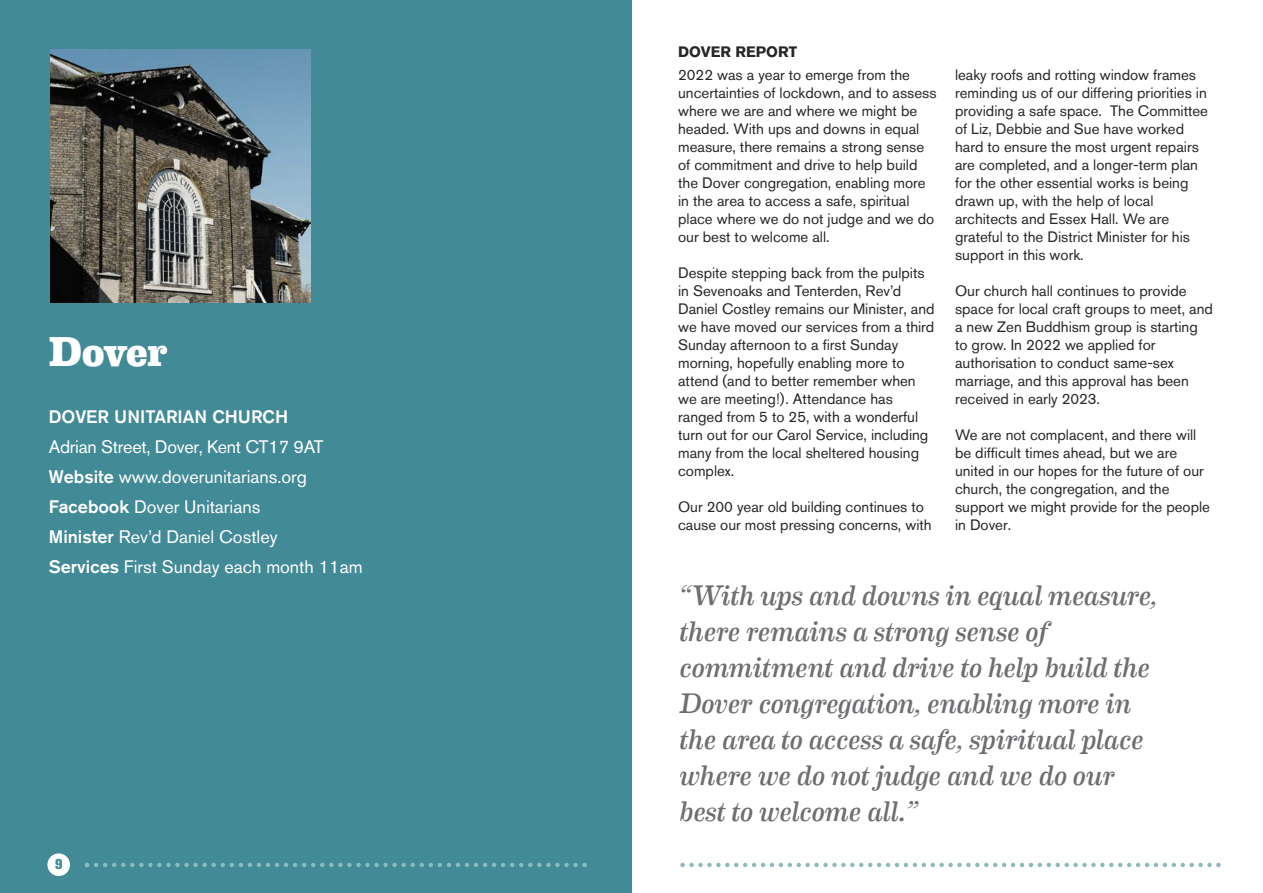
<style>
.page{position:relative;width:1263px;height:893px;background:#fff}
.page>*{position:absolute;margin:0;border:0;box-sizing:border-box;transform-origin:0 0}
.t1{font:800 42px "Eames Century Modern";letter-spacing:-.02em;color:#fff}
.t2{font:italic 28.5px/36px "Eames Century Modern";color:#6d6e71}
.t3{font:18px/30px "Akzidenz Grotesk BQ";color:#fff}
.t4{font:500 18px "Akzidenz Grotesk BQ";color:#fff}
.t5{font:15px/18px "Akzidenz Grotesk BQ";color:#272627}
.t6{font:700 15px "Akzidenz Grotesk BQ";color:#272627}
.t7{font:800 14.25px "Akzidenz Grotesk BQ";color:#428a95}
.s1{font-weight:500}
</style>
<div class="page">
<div style="left:0;top:0;width:631px;height:893px;background:#428a95"></div>
<img style="left:50px;top:49px;width:261px;height:254px">
<div style="left:47px;top:853px;width:23px;height:23px;background:#fff;border-radius:50%"></div>
<svg style="left:680px;top:863px;width:541px;height:4px"></svg>
<svg style="left:85px;top:863px;width:502px;height:4px"></svg>
<h1 class="t1" style="left:49px;top:337px;width:120px">Dover</h1>
<p class="t4" style="left:49px;top:410px;width:241px">DOVER UNITARIAN CHURCH</p>
<p class="t3" style="left:49px;top:433px;width:315px">Adrian Street, Dover, Kent CT17 9AT <span class="s1">Website</span> www.doverunitarians.org <span class="s1">Facebook</span> Dover Unitarians<br><span class="s1">Minister</span> Rev’d Daniel Costley<br><span class="s1">Services</span> First Sunday each month 11am</p>
<p class="t7" style="left:55px;top:859px;width:9px">9</p>
<p class="t6" style="left:678px;top:47px;width:120px">DOVER REPORT</p>
<p class="t5" style="left:678px;top:67px;width:260px">2022 was a year to emerge from the uncertainties of lockdown, and to assess where we are and where we might be headed. With ups and downs in equal measure, there remains a strong sense of commitment and drive to help build the Dover congregation, enabling more in the area to access a safe, spiritual place where we do not judge and we do our best to welcome all.</p>
<p class="t5" style="left:678px;top:265px;width:258px">Despite stepping back from the pulpits in Sevenoaks and Tenterden, Rev’d Daniel Costley remains our Minister, and we have moved our services from a third Sunday afternoon to a first Sunday morning, hopefully enabling more to attend (and to better remember when we are meeting!). Attendance has ranged from 5 to 25, with a wonderful turn out for our Carol Service, including many from the local sheltered housing complex.</p>
<p class="t5" style="left:678px;top:499px;width:255px">Our 200 year old building continues to cause our most pressing concerns, with</p>
<p class="t5" style="left:955px;top:67px;width:254px">leaky roofs and rotting window frames reminding us of our differing priorities in providing a safe space. The Committee of Liz, Debbie and Sue have worked hard to ensure the most urgent repairs are completed, and a longer-term plan for the other essential works is being drawn up, with the help of local architects and Essex Hall. We are grateful to the District Minister for his support in this work.</p>
<p class="t5" style="left:955px;top:283px;width:259px">Our church hall continues to provide space for local craft groups to meet, and a new Zen Buddhism group is starting to grow. In 2022 we applied for authorisation to conduct same-sex marriage, and this approval has been received in early 2023.</p>
<p class="t5" style="left:955px;top:427px;width:256px">We are not complacent, and there will be difficult times ahead, but we are united in our hopes for the future of our church, the congregation, and the support we might provide for the people in Dover.</p>
<p class="t2" style="left:680px;top:579px;width:479px">“With ups and downs in equal measure, there remains a strong sense of commitment and drive to help build the Dover congregation, enabling more in the area to access a safe, spiritual place where we do not judge and we do our best to welcome all.”</p>
</div>
